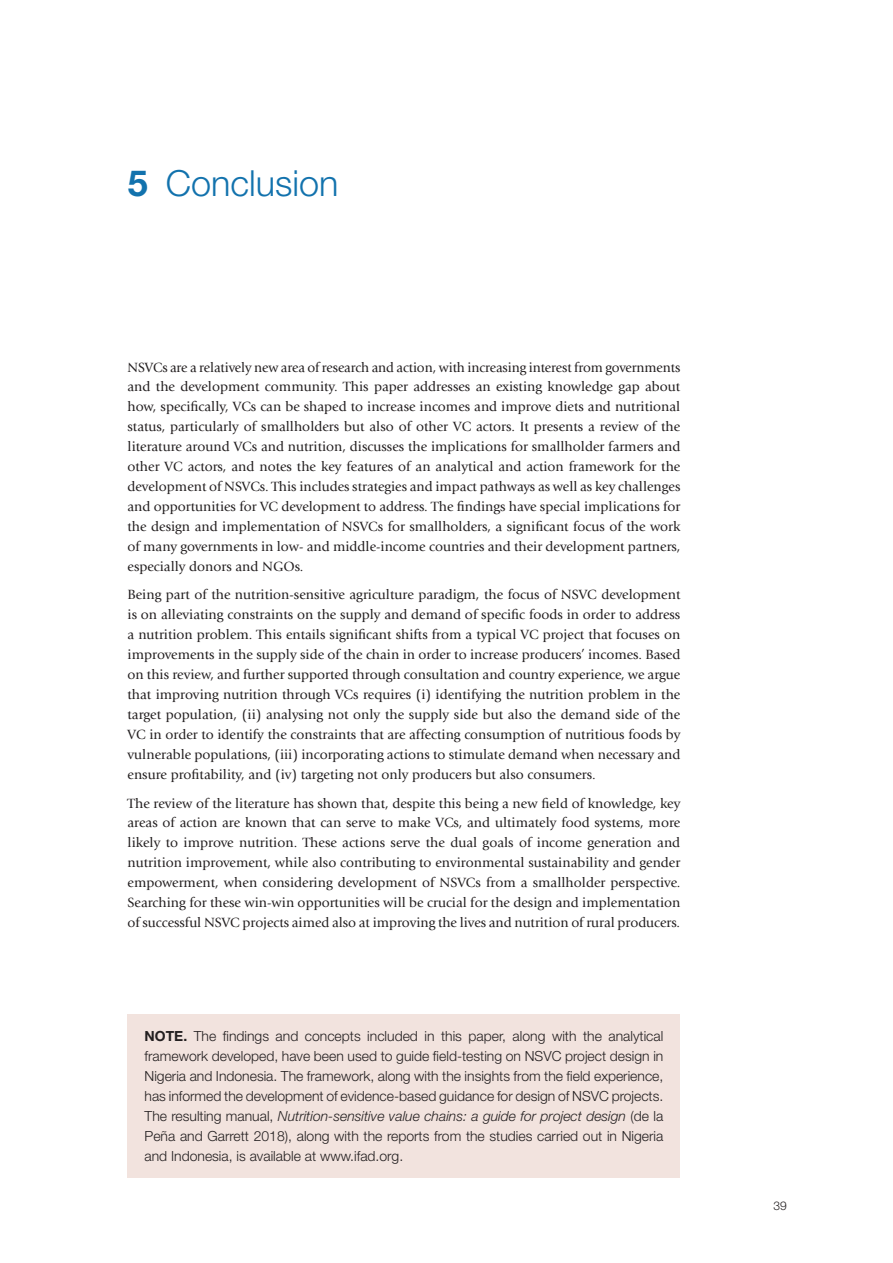
<style>
.page{position:relative;width:893px;height:1263px;background:#fff}
.page>*{position:absolute;margin:0;border:0;box-sizing:border-box;transform-origin:0 0}
.Section_heading{font:300 36px "Helvetica Neue LT Std";color:#1272ad}
.Body{font:13.95px/20px "Giovanni Std";color:#231f20;text-align:justify}
.Note{font:300 13.95px/20px "Helvetica Neue LT Std";color:#231f20;text-align:justify}
.t1{font:300 12px "Helvetica Neue LT Std";color:#231f20}
.s1{font-weight:700}
.s2{font-style:italic}
</style>
<div class="page">
<div style="left:128px;top:1014px;width:552px;height:164px;background:#f2e3de"></div>
<p class="Section_heading" style="left:128px;top:161px;width:212px"><span class="s1">5</span> Conclusion</p>
<p class="Body" style="left:128px;top:357px;width:554px">NSVCs are a relatively new area of research and action, with increasing interest from governments and the development community. This paper addresses an existing knowledge gap about how, specifically, VCs can be shaped to increase incomes and improve diets and nutritional status, particularly of smallholders but also of other VC actors. It presents a review of the literature around VCs and nutrition, discusses the implications for smallholder farmers and other VC actors, and notes the key features of an analytical and action framework for the development of NSVCs. This includes strategies and impact pathways as well as key challenges and opportunities for VC development to address. The findings have special implications for the design and implementation of NSVCs for smallholders, a significant focus of the work of many governments in low- and middle-income countries and their development partners, especially donors and NGOs.</p>
<p class="Body" style="left:128px;top:585px;width:554px">Being part of the nutrition-sensitive agriculture paradigm, the focus of NSVC development is on alleviating constraints on the supply and demand of specific foods in order to address a nutrition problem. This entails significant shifts from a typical VC project that focuses on improvements in the supply side of the chain in order to increase producers’ incomes. Based on this review, and further supported through consultation and country experience, we argue that improving nutrition through VCs requires (i) identifying the nutrition problem in the target population, (ii) analysing not only the supply side but also the demand side of the VC in order to identify the constraints that are affecting consumption of nutritious foods by vulnerable populations, (iii) incorporating actions to stimulate demand when necessary and ensure profitability, and (iv) targeting not only producers but also consumers.</p>
<p class="Body" style="left:128px;top:793px;width:554px">The review of the literature has shown that, despite this being a new field of knowledge, key areas of action are known that can serve to make VCs, and ultimately food systems, more likely to improve nutrition. These actions serve the dual goals of income generation and nutrition improvement, while also contributing to environmental sustainability and gender empowerment, when considering development of NSVCs from a smallholder perspective.<br>Searching for these win-win opportunities will be crucial for the design and implementation of successful NSVC projects aimed also at improving the lives and nutrition of rural producers.</p>
<p class="Note" style="left:145px;top:1026px;width:520px"><span class="s1">NOTE.</span> The findings and concepts included in this paper, along with the analytical framework developed, have been used to guide field-testing on NSVC project design in Nigeria and Indonesia. The framework, along with the insights from the field experience, has informed the development of evidence-based guidance for design of NSVC projects.<br>The resulting manual, <span class="s2">Nutrition-sensitive value chains: a guide for project design</span> (de la Peña and Garrett 2018), along with the reports from the studies carried out in Nigeria and Indonesia, is available at www.ifad.org.</p>
<p class="t1" style="left:773px;top:1198px;width:15px">39</p>
</div>
